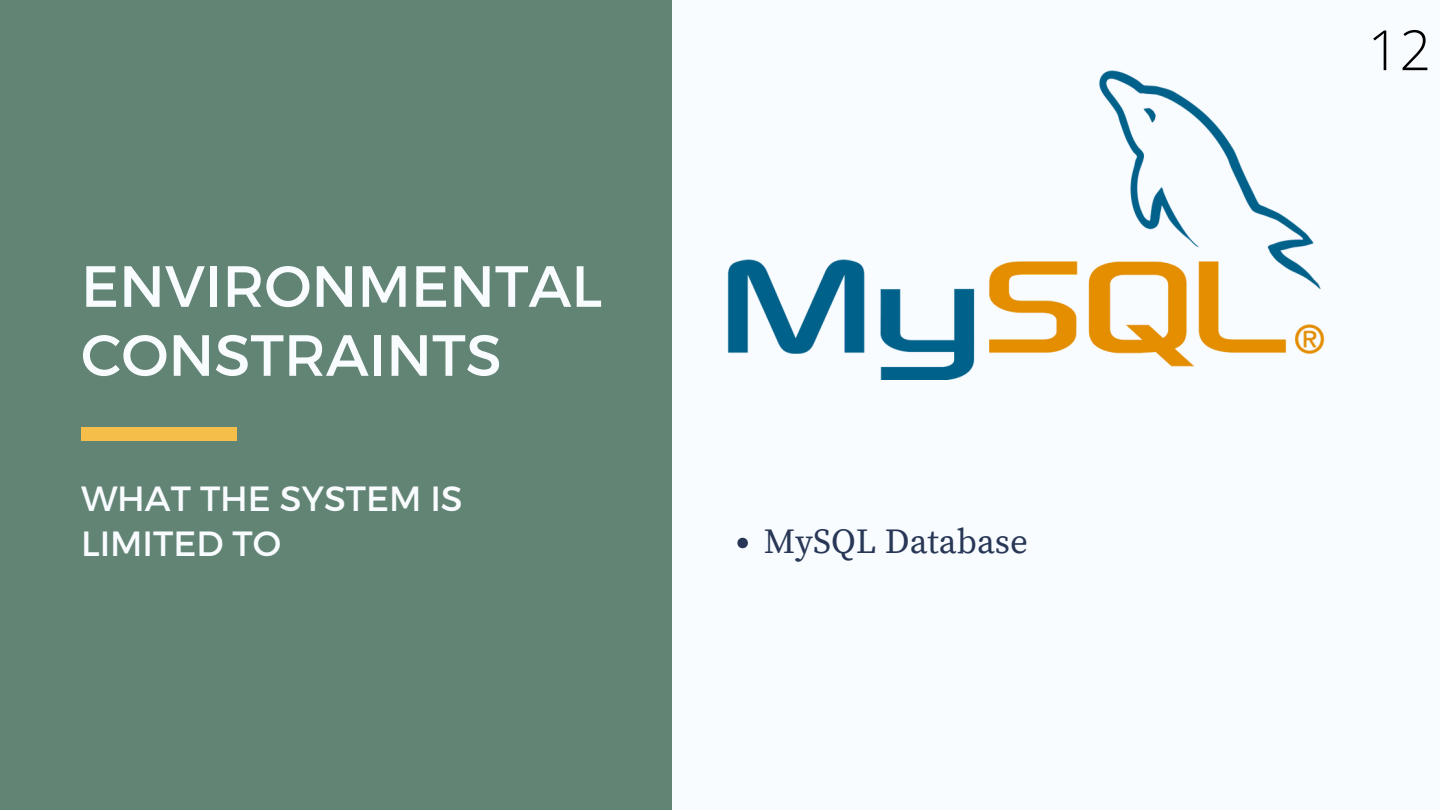
<style>
.page{position:relative;width:1440px;height:810px;background:#f9fcff}
.page>*{position:absolute;margin:0;border:0;box-sizing:border-box;transform-origin:0 0}
.t1{font:58px/69px "Montserrat";color:#f9fcff}
.t2{font:300 55.5px "Open Sans";color:#000}
.t3{font:35px/45px "Montserrat";color:#f9fcff}
.t4{font:35px "Source Serif Pro";color:#273755}
</style>
<div class="page">
<div style="left:0;top:0;width:672px;height:810px;background:#628474"></div>
<div style="left:81px;top:427px;width:155px;height:13px;background:#f5be49"></div>
<img style="left:728px;top:70px;width:597px;height:309px">
<svg style="left:737px;top:538px;width:11px;height:10px"></svg>
<p class="t1" style="left:81px;top:249px;width:523px">ENVIRONMENTAL<br>CONSTRAINTS</p>
<p class="t3" style="left:81px;top:475px;width:383px">WHAT THE SYSTEM IS<br>LIMITED TO</p>
<p class="t4" style="left:764px;top:521px;width:266px">MySQL Database</p>
<p class="t2" style="left:1368px;top:11px;width:65px">12</p>
</div>
